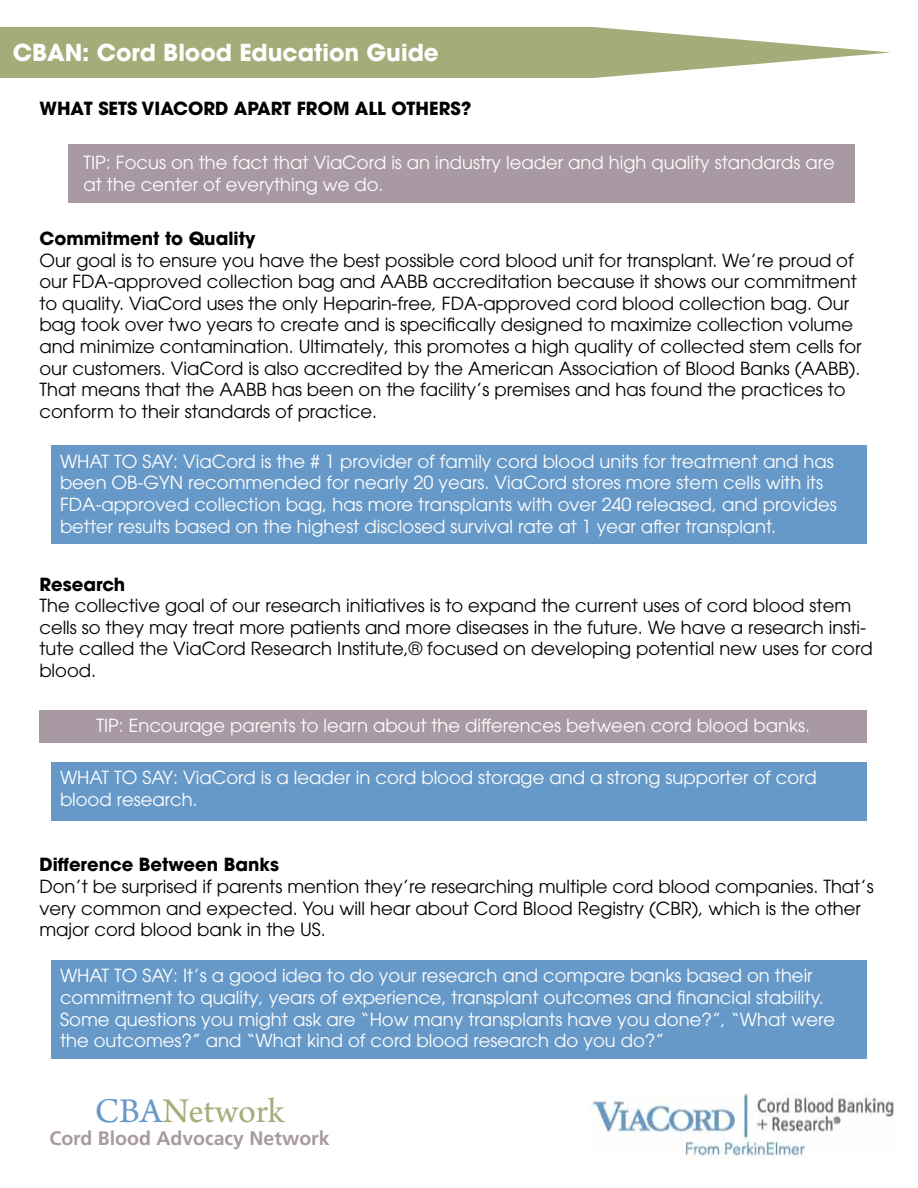
<style>
.page{position:relative;width:918px;height:1188px;background:#fff}
.page>*{position:absolute;margin:0;border:0;box-sizing:border-box;transform-origin:0 0}
.t1{font:36.6px "Arno Pro";color:#a5ad7a}
.t2{font:700 23.25px "ITC Avant Garde Std";color:#fff}
.t3{font:700 19.5px "Frutiger LT Com";color:#a899a2}
.t4{font:18px/21.6px "ITC Avant Garde Std";color:#000}
.t5{font:18px/21.6px "ITC Avant Garde Std";color:#fff}
.t6{font:700 18px "ITC Avant Garde Std";color:#000}
.s1{color:#6799c8}
</style>
<div class="page">
<svg style="left:0;top:27px;width:890px;height:51px;fill:#a4ad7a"></svg>
<img style="left:592px;top:1094px;width:302px;height:64px">
<div style="left:69px;top:144px;width:786px;height:58px;background:#a899a2"></div>
<div style="left:51px;top:446px;width:816px;height:98px;background:#6799c8"></div>
<div style="left:51px;top:762px;width:816px;height:58px;background:#6799c8"></div>
<div style="left:51px;top:960px;width:816px;height:99px;background:#6799c8"></div>
<div style="left:39px;top:710px;width:828px;height:32px;background:#a899a2"></div>
<p class="t2" style="left:13px;top:37px;width:428px">CBAN: Cord Blood Education Guide</p>
<p class="t6" style="left:39px;top:97px;width:434px">WHAT SETS VIACORD APART FROM ALL OTHERS?</p>
<p class="t5" style="left:84px;top:152px;width:753px">TIP: Focus on the fact that ViaCord is an industry leader and high quality standards are at the center of everything we do.</p>
<p class="t6" style="left:39px;top:226px;width:218px">Commitment to Quality</p>
<p class="t4" style="left:39px;top:249px;width:824px">Our goal is to ensure you have the best possible cord blood unit for transplant. We’re proud of our FDA-approved collection bag and AABB accreditation because it shows our commitment to quality. ViaCord uses the only Heparin-free, FDA-approved cord blood collection bag. Our bag took over two years to create and is specifically designed to maximize collection volume and minimize contamination. Ultimately, this promotes a high quality of collected stem cells for our customers. ViaCord is also accredited by the American Association of Blood Banks (AABB).<br>That means that the AABB has been on the facility’s premises and has found the practices to conform to their standards of practice.</p>
<p class="t5" style="left:60px;top:450px;width:778px">WHAT TO SAY: ViaCord is the # 1 provider of family cord blood units for treatment and has been OB-GYN recommended for nearly 20 years. ViaCord stores more stem cells with its FDA-approved collection bag, has more transplants with over 240 released, and provides better results based on the highest disclosed survival rate at 1 year after transplant.</p>
<p class="t6" style="left:39px;top:572px;width:87px">Research</p>
<p class="t4" style="left:39px;top:595px;width:835px">The collective goal of our research initiatives is to expand the current uses of cord blood stem cells so they may treat more patients and more diseases in the future. We have a research insti&shy;tute called the ViaCord Research Institute,® focused on developing potential new uses for cord blood.</p>
<p class="t5" style="left:96px;top:715px;width:715px">TIP: Encourage parents to learn about the differences between cord blood banks.</p>
<p class="t5" style="left:60px;top:767px;width:758px">WHAT TO SAY: ViaCord is a leader in cord blood storage and a strong supporter of cord blood research.</p>
<p class="t6" style="left:39px;top:853px;width:241px">Difference Between Banks</p>
<p class="t4" style="left:39px;top:875px;width:836px">Don’t be surprised if parents mention they’re researching multiple cord blood companies. That’s very common and expected. You will hear about Cord Blood Registry (CBR), which is the other major cord blood bank in the US.</p>
<p class="t5" style="left:60px;top:965px;width:777px">WHAT TO SAY: It’s a good idea to do your research and compare banks based on their commitment to quality, years of experience, transplant outcomes and financial stability.<br>Some questions you might ask are “How many transplants have you done?”, “What were the outcomes?” and “What kind of cord blood research do you do?”</p>
<h1 class="t1" style="left:95px;top:1090px;width:191px"><span class="s1">CBA</span>Network</h1>
<p class="t3" style="left:49px;top:1127px;width:282px">Cord Blood Advocacy Network</p>
</div>
